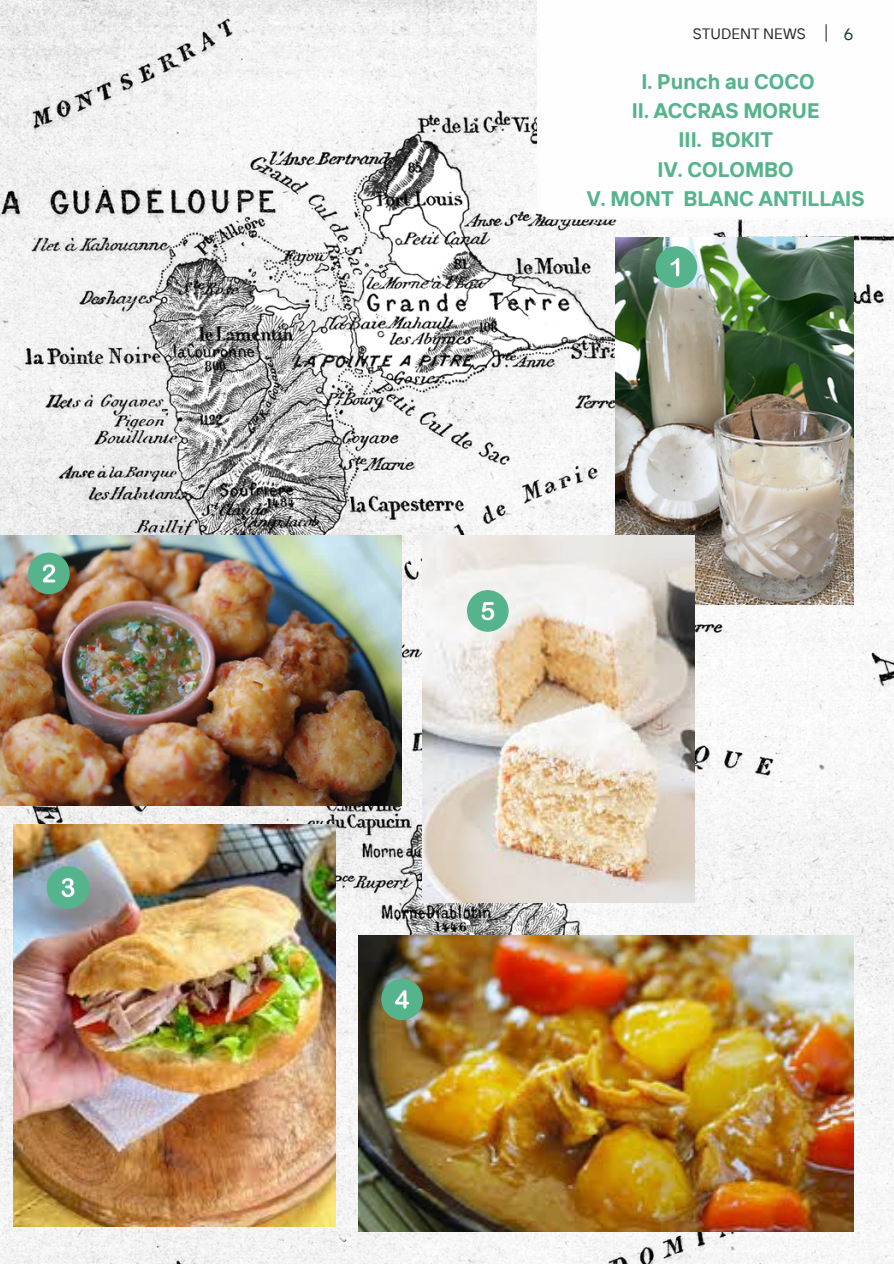
<style>
.page{position:relative;width:894px;height:1264px;background:#fff}
.page>*{position:absolute;margin:0;border:0;box-sizing:border-box;transform-origin:0 0}
.t1{font:700 21px/29.2px "TT Interphases";color:#56b48c;text-align:center}
.t2{font:16.5px "TT Interphases";color:#1f3839}
.t3{font:15px "TT Interphases";color:#272727}
</style>
<div class="page">
<img style="left:0;top:0;width:893px;height:1263px">
<img style="left:615px;top:237px;width:238px;height:367px">
<img style="left:0;top:535px;width:402px;height:270px">
<img style="left:13px;top:824px;width:322px;height:402px">
<img style="left:359px;top:935px;width:493px;height:296px">
<img style="left:423px;top:535px;width:271px;height:367px">
<div style="left:655px;top:246px;width:42px;height:42px;background:#56b48c;border-radius:50%"></div>
<svg style="left:670px;top:258px;width:9px;height:18px"></svg>
<div style="left:28px;top:552px;width:42px;height:42px;background:#56b48c;border-radius:50%"></div>
<svg style="left:43px;top:564px;width:12px;height:18px"></svg>
<div style="left:47px;top:866px;width:42px;height:42px;background:#56b48c;border-radius:50%"></div>
<svg style="left:62px;top:878px;width:12px;height:19px"></svg>
<div style="left:381px;top:978px;width:42px;height:42px;background:#56b48c;border-radius:50%"></div>
<svg style="left:395px;top:990px;width:14px;height:18px"></svg>
<div style="left:467px;top:590px;width:41px;height:41px;background:#56b48c;border-radius:50%"></div>
<svg style="left:481px;top:602px;width:13px;height:18px"></svg>
<img style="left:537px;top:0;width:356px;height:219px">
<svg style="left:825px;top:24px;width:1px;height:18px"></svg>
<p class="t3" style="left:692px;top:24px;width:114px">STUDENT NEWS</p>
<p class="t2" style="left:843px;top:23px;width:11px">6</p>
<p class="t1" style="left:586px;top:66px;width:279px">I. Punch au COCO<br>II. ACCRAS MORUE<br>III. BOKIT<br>IV. COLOMBO<br>V. MONT BLANC ANTILLAIS</p>
</div>
